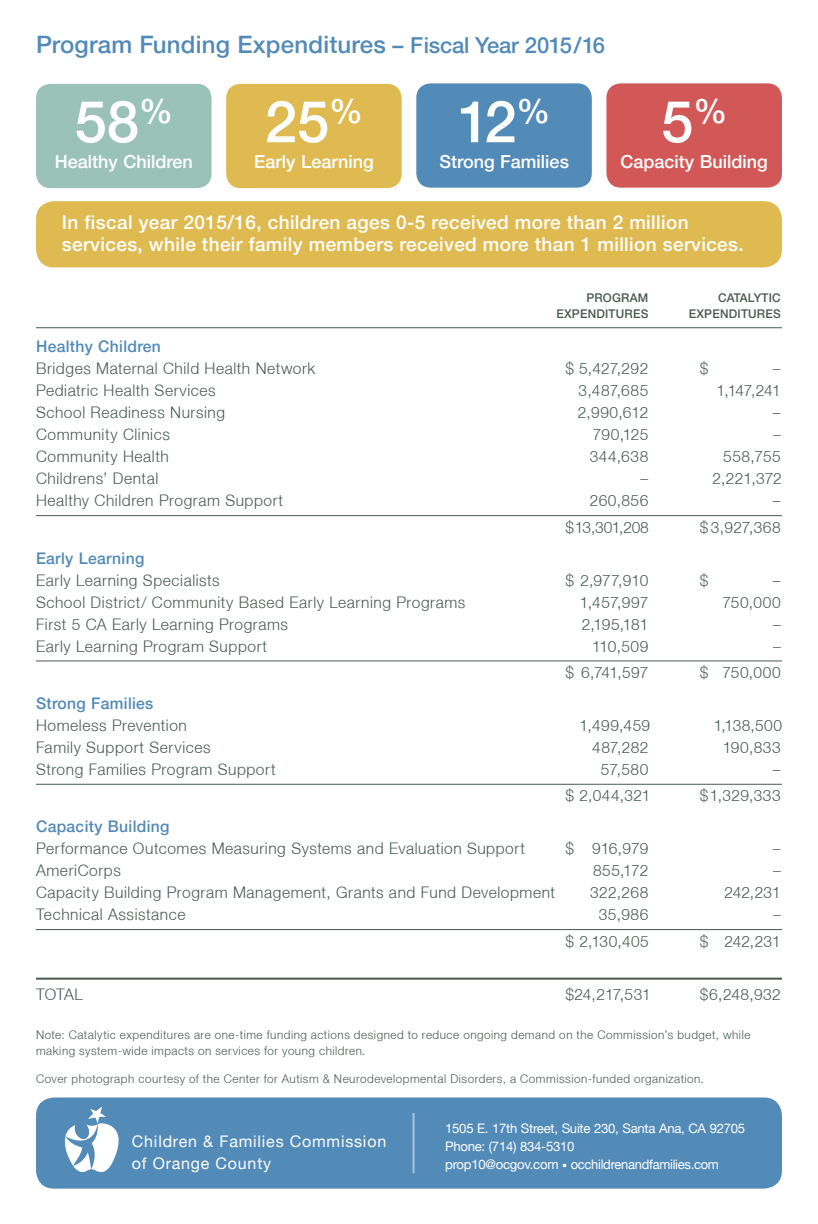
<style>
.page{position:relative;width:818px;height:1224px;background:#fff}
.page>*{position:absolute;margin:0;border:0;box-sizing:border-box;transform-origin:0 0}
.t1{font:500 58px "Helvetica Neue LT";color:#fff}
.t2{font:500 24px "Helvetica Neue LT";letter-spacing:.01em;color:#528ab8}
.t3{font:500 19px/22px "Helvetica Neue LT";letter-spacing:.02em;color:#fff}
.t4{font:500 18px "Helvetica Neue LT";color:#fff}
.t5{font:300 16px "Helvetica Neue LT";letter-spacing:.035em;color:#485950}
.t6{font:500 16px "Helvetica Neue LT";letter-spacing:.02em;color:#528ab8}
.t7{font:16px/22px "Helvetica Neue LT";letter-spacing:.05em;color:#fff}
.t8{font:13.2px/18px "Helvetica Neue LT";letter-spacing:-.02em;color:#fff}
.t9{font:300 12px/16px "Helvetica Neue LT";letter-spacing:.045em;color:#485950}
.t10{font:500 12px "Helvetica Neue LT";letter-spacing:.02em;color:#485950}
.s1{font-size:22px}
.s2{font-size:10px}
</style>
<div class="page">
<hr style="left:36px;top:327px;width:745px;height:1px;background:#485950">
<hr style="left:36px;top:515px;width:745px;height:1px;background:#485950">
<hr style="left:36px;top:661px;width:745px;height:1px;background:#485950">
<hr style="left:36px;top:784px;width:745px;height:1px;background:#485950">
<hr style="left:36px;top:929px;width:745px;height:1px;background:#485950">
<hr style="left:36px;top:978px;width:745px;height:2px;background:#485950">
<div style="left:36px;top:1098px;width:745px;height:91px;background:#528ab8;border-radius:18px"></div>
<svg style="left:64px;top:1107px;width:55px;height:65px"></svg>
<hr style="left:412px;top:1113px;width:2px;height:60px;background:#fff">
<div style="left:36px;top:84px;width:175px;height:104px;background:#9bc2b9;border-radius:14px"></div>
<div style="left:226px;top:84px;width:175px;height:104px;background:#deba51;border-radius:14px"></div>
<div style="left:416px;top:83px;width:175px;height:105px;background:#528ab8;border-radius:14px"></div>
<div style="left:606px;top:83px;width:175px;height:105px;background:#d15856;border-radius:14px"></div>
<div style="left:36px;top:201px;width:745px;height:66px;background:#deba51;border-radius:18px"></div>
<h2 class="t2" style="left:36px;top:31px;width:570px">Program Funding Expenditures <span class="s1">– Fiscal Year 2015/16</span></h2>
<h1 class="t1" style="left:75px;top:87px;width:100px">58<sup>%</sup></h1>
<p class="t4" style="left:55px;top:151px;width:139px">Healthy Children</p>
<h1 class="t1" style="left:264px;top:87px;width:100px">25<sup>%</sup></h1>
<p class="t4" style="left:254px;top:151px;width:121px">Early Learning</p>
<h1 class="t1" style="left:457px;top:87px;width:94px">12<sup>%</sup></h1>
<p class="t4" style="left:439px;top:151px;width:131px">Strong Families</p>
<h1 class="t1" style="left:660px;top:87px;width:68px">5<sup>%</sup></h1>
<p class="t4" style="left:620px;top:151px;width:149px">Capacity Building</p>
<p class="t3" style="left:62px;top:211px;width:683px">In fiscal year 2015/16, children ages 0-5 received more than 2 million services, while their family members received more than 1 million services.</p>
<p class="t10" style="left:586px;top:291px;width:63px">PROGRAM</p>
<p class="t10" style="left:717px;top:291px;width:64px">CATALYTIC</p>
<p class="t10" style="left:556px;top:307px;width:93px">EXPENDITURES</p>
<p class="t10" style="left:688px;top:307px;width:93px">EXPENDITURES</p>
<p class="t6" style="left:36px;top:337px;width:126px">Healthy Children</p>
<p class="t5" style="left:36px;top:359px;width:281px">Bridges Maternal Child Health Network</p>
<p class="t5" style="left:565px;top:359px;width:84px">$ 5,427,292</p>
<p class="t5" style="left:699px;top:359px;width:10px">$</p>
<p class="t5" style="left:772px;top:359px;width:9px">–</p>
<p class="t5" style="left:36px;top:381px;width:181px">Pediatric Health Services</p>
<p class="t5" style="left:578px;top:381px;width:71px">3,487,685</p>
<p class="t5" style="left:716px;top:381px;width:66px">1,147,241</p>
<p class="t5" style="left:36px;top:403px;width:190px">School Readiness Nursing</p>
<p class="t5" style="left:577px;top:403px;width:72px">2,990,612</p>
<p class="t5" style="left:772px;top:403px;width:9px">–</p>
<p class="t5" style="left:36px;top:425px;width:135px">Community Clinics</p>
<p class="t5" style="left:592px;top:425px;width:57px">790,125</p>
<p class="t5" style="left:772px;top:425px;width:9px">–</p>
<p class="t5" style="left:36px;top:447px;width:134px">Community Health</p>
<p class="t5" style="left:589px;top:447px;width:60px">344,638</p>
<p class="t5" style="left:723px;top:447px;width:59px">558,755</p>
<p class="t5" style="left:36px;top:469px;width:124px">Childrens’ Dental</p>
<p class="t5" style="left:640px;top:469px;width:9px">–</p>
<p class="t5" style="left:712px;top:469px;width:71px">2,221,372</p>
<p class="t5" style="left:36px;top:491px;width:249px">Healthy Children Program Support</p>
<p class="t5" style="left:589px;top:491px;width:60px">260,856</p>
<p class="t5" style="left:772px;top:491px;width:9px">–</p>
<p class="t5" style="left:565px;top:517px;width:85px">$13,301,208</p>
<p class="t5" style="left:699px;top:517px;width:82px">$ 3,927,368</p>
<p class="t6" style="left:36px;top:548px;width:110px">Early Learning</p>
<p class="t5" style="left:36px;top:570px;width:185px">Early Learning Specialists</p>
<p class="t5" style="left:565px;top:570px;width:84px">$ 2,977,910</p>
<p class="t5" style="left:699px;top:570px;width:10px">$</p>
<p class="t5" style="left:772px;top:570px;width:9px">–</p>
<p class="t5" style="left:36px;top:592px;width:430px">School District/ Community Based Early Learning Programs</p>
<p class="t5" style="left:579px;top:592px;width:70px">1,457,997</p>
<p class="t5" style="left:722px;top:592px;width:60px">750,000</p>
<p class="t5" style="left:36px;top:614px;width:253px">First 5 CA Early Learning Programs</p>
<p class="t5" style="left:581px;top:614px;width:68px">2,195,181</p>
<p class="t5" style="left:772px;top:614px;width:9px">–</p>
<p class="t5" style="left:36px;top:636px;width:232px">Early Learning Program Support</p>
<p class="t5" style="left:592px;top:636px;width:58px">110,509</p>
<p class="t5" style="left:772px;top:636px;width:9px">–</p>
<p class="t5" style="left:565px;top:663px;width:84px">$ 6,741,597</p>
<p class="t5" style="left:699px;top:663px;width:82px">$ 750,000</p>
<p class="t6" style="left:36px;top:694px;width:119px">Strong Families</p>
<p class="t5" style="left:36px;top:716px;width:152px">Homeless Prevention</p>
<p class="t5" style="left:579px;top:716px;width:72px">1,499,459</p>
<p class="t5" style="left:713px;top:716px;width:70px">1,138,500</p>
<p class="t5" style="left:36px;top:738px;width:176px">Family Support Services</p>
<p class="t5" style="left:592px;top:738px;width:58px">487,282</p>
<p class="t5" style="left:722px;top:738px;width:59px">190,833</p>
<p class="t5" style="left:36px;top:760px;width:241px">Strong Families Program Support</p>
<p class="t5" style="left:600px;top:760px;width:49px">57,580</p>
<p class="t5" style="left:772px;top:760px;width:9px">–</p>
<p class="t5" style="left:565px;top:786px;width:86px">$ 2,044,321</p>
<p class="t5" style="left:699px;top:786px;width:82px">$1,329,333</p>
<p class="t6" style="left:36px;top:817px;width:135px">Capacity Building</p>
<p class="t5" style="left:36px;top:839px;width:490px">Performance Outcomes Measuring Systems and Evaluation Support</p>
<p class="t5" style="left:565px;top:839px;width:84px">$ 916,979</p>
<p class="t5" style="left:772px;top:839px;width:9px">–</p>
<p class="t5" style="left:36px;top:861px;width:86px">AmeriCorps</p>
<p class="t5" style="left:593px;top:861px;width:57px">855,172</p>
<p class="t5" style="left:772px;top:861px;width:9px">–</p>
<p class="t5" style="left:36px;top:883px;width:520px">Capacity Building Program Management, Grants and Fund Development</p>
<p class="t5" style="left:590px;top:883px;width:60px">322,268</p>
<p class="t5" style="left:724px;top:883px;width:58px">242,231</p>
<p class="t5" style="left:36px;top:905px;width:151px">Technical Assistance</p>
<p class="t5" style="left:598px;top:905px;width:51px">35,986</p>
<p class="t5" style="left:772px;top:905px;width:9px">–</p>
<p class="t5" style="left:565px;top:931px;width:85px">$ 2,130,405</p>
<p class="t5" style="left:699px;top:931px;width:82px">$ 242,231</p>
<p class="t5" style="left:36px;top:984px;width:48px">TOTAL</p>
<p class="t5" style="left:565px;top:984px;width:87px">$24,217,531</p>
<p class="t5" style="left:699px;top:984px;width:82px">$6,248,932</p>
<p class="t9" style="left:36px;top:1026px;width:715px">Note: Catalytic expenditures are one-time funding actions designed to reduce ongoing demand on the Commission’s budget, while making system-wide impacts on services for young children.</p>
<p class="t9" style="left:36px;top:1070px;width:669px">Cover photograph courtesy of the Center for Autism &amp; Neurodevelopmental Disorders, a Commission-funded organization.</p>
<p class="t7" style="left:132px;top:1130px;width:256px">Children &amp; Families Commission of Orange County</p>
<p class="t8" style="left:445px;top:1119px;width:301px">1505 E. 17th Street, Suite 230, Santa Ana, CA 92705<br>Phone: (714) 834-5310<br>prop10@ocgov.com <span class="s2">•</span> occhildrenandfamilies.com</p>
</div>
